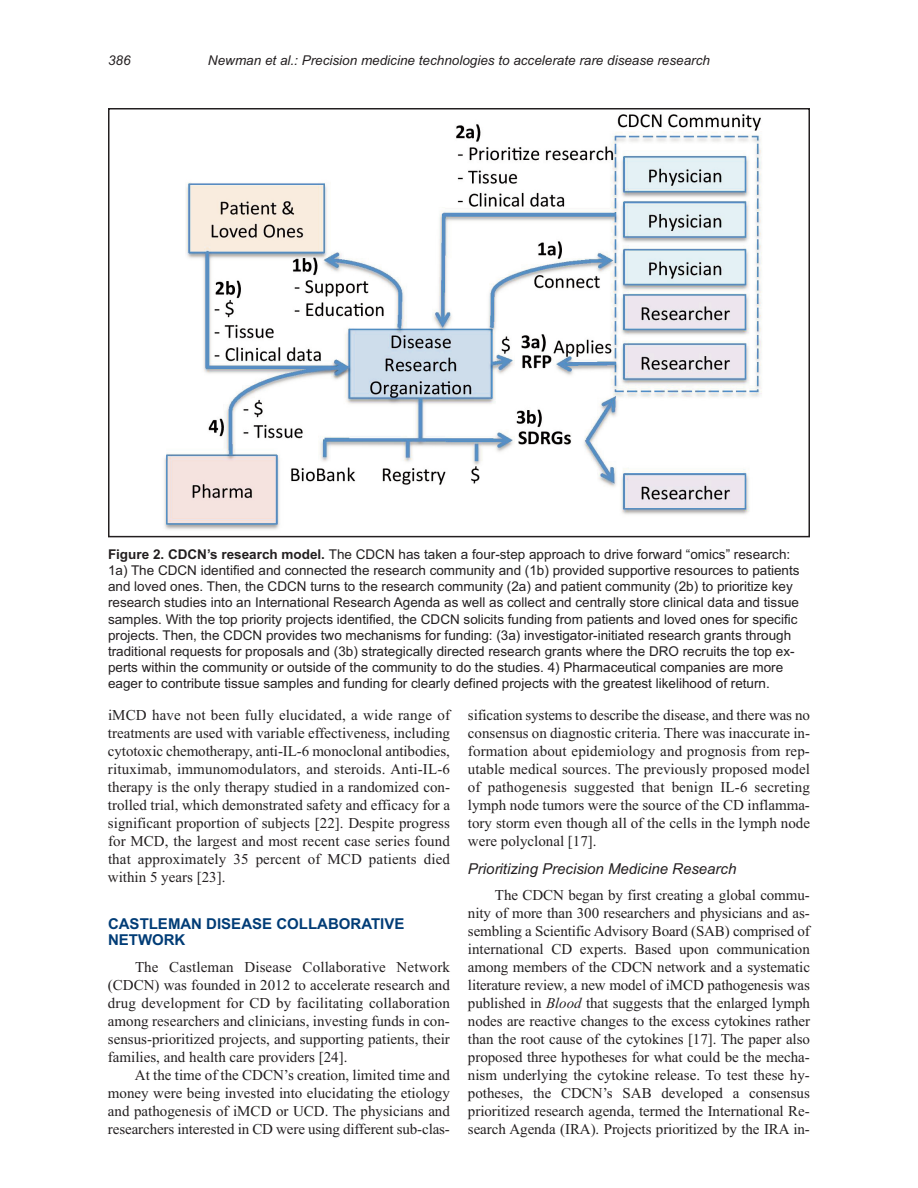
<style>
.page{position:relative;width:918px;height:1188px;background:#fff}
.page>*{position:absolute;margin:0;border:0;box-sizing:border-box;transform-origin:0 0}
.t1{font:15px/18px "Times New Roman";color:#231f20;text-align:justify}
.t2{font:italic 15px "Arial";color:#231f20}
.t3{font:700 15px/16.5px "Arial";color:#013c76}
.t4{font:13.5px/16.2px "Arial";color:#231f20}
.t5{font:italic 13.5px "Arial";color:#231f20}
.s1{font-weight:700}
.s2{font-style:italic}
</style>
<div class="page">
<img style="left:164px;top:114px;width:598px;height:416px">
<div style="left:108px;top:108px;width:702px;height:429px;border:2px solid #231f20"></div>
<p class="t5" style="left:108px;top:52px;width:24px">386</p>
<p class="t5" style="left:208px;top:53px;width:504px">Newman et al.: Precision medicine technologies to accelerate rare disease research</p>
<p class="t4" style="left:108px;top:546px;width:693px"><span class="s1">Figure 2. CDCN’s research model.</span> The CDCN has taken a four-step approach to drive forward “omics” research:<br>1a) The CDCN identified and connected the research community and (1b) provided supportive resources to patients and loved ones. Then, the CDCN turns to the research community (2a) and patient community (2b) to prioritize key research studies into an International Research Agenda as well as collect and centrally store clinical data and tissue samples. With the top priority projects identified, the CDCN solicits funding from patients and loved ones for specific projects. Then, the CDCN provides two mechanisms for funding: (3a) investigator-initiated research grants through traditional requests for proposals and (3b) strategically directed research grants where the DRO recruits the top ex&shy;perts within the community or outside of the community to do the studies. 4) Pharmaceutical companies are more eager to contribute tissue samples and funding for clearly defined projects with the greatest likelihood of return.</p>
<p class="t1" style="left:108px;top:706px;width:344px">iMCD have not been fully elucidated, a wide range of treatments are used with variable effectiveness, including cytotoxic chemotherapy, anti-IL-6 monoclonal antibodies, rituximab, immunomodulators, and steroids. Anti-IL-6 therapy is the only therapy studied in a randomized con&shy;trolled trial, which demonstrated safety and efficacy for a significant proportion of subjects [22]. Despite progress for MCD, the largest and most recent case series found that approximately 35 percent of MCD patients died within 5 years [23].</p>
<p class="t3" style="left:108px;top:915px;width:298px">CASTLEMAN DISEASE COLLABORATIVE<br>NETWORK</p>
<p class="t1" style="left:108px;top:958px;width:344px;text-indent:27px">The Castleman Disease Collaborative Network (CDCN) was founded in 2012 to accelerate research and drug development for CD by facilitating collaboration among researchers and clinicians, investing funds in con&shy;sensus-prioritized projects, and supporting patients, their families, and health care providers [24].</p>
<p class="t1" style="left:108px;top:1066px;width:344px;text-indent:27px">At the time of the CDCN’s creation, limited time and money were being invested into elucidating the etiology and pathogenesis of iMCD or UCD. The physicians and researchers interested in CD were using different sub-clas-</p>
<p class="t1" style="left:468px;top:706px;width:344px">sification systems to describe the disease, and there was no consensus on diagnostic criteria. There was inaccurate in&shy;formation about epidemiology and prognosis from rep&shy;utable medical sources. The previously proposed model of pathogenesis suggested that benign IL-6 secreting lymph node tumors were the source of the CD inflamma&shy;tory storm even though all of the cells in the lymph node were polyclonal [17].</p>
<p class="t2" style="left:468px;top:861px;width:270px">Prioritizing Precision Medicine Research</p>
<p class="t1" style="left:468px;top:886px;width:344px;text-indent:27px">The CDCN began by first creating a global commu&shy;nity of more than 300 researchers and physicians and as&shy;sembling a Scientific Advisory Board (SAB) comprised of international CD experts. Based upon communication among members of the CDCN network and a systematic literature review, a new model of iMCD pathogenesis was published in <span class="s2">Blood</span> that suggests that the enlarged lymph nodes are reactive changes to the excess cytokines rather than the root cause of the cytokines [17]. The paper also proposed three hypotheses for what could be the mecha&shy;nism underlying the cytokine release. To test these hy&shy;potheses, the CDCN’s SAB developed a consensus prioritized research agenda, termed the International Re&shy;search Agenda (IRA). Projects prioritized by the IRA in-</p>
</div>
